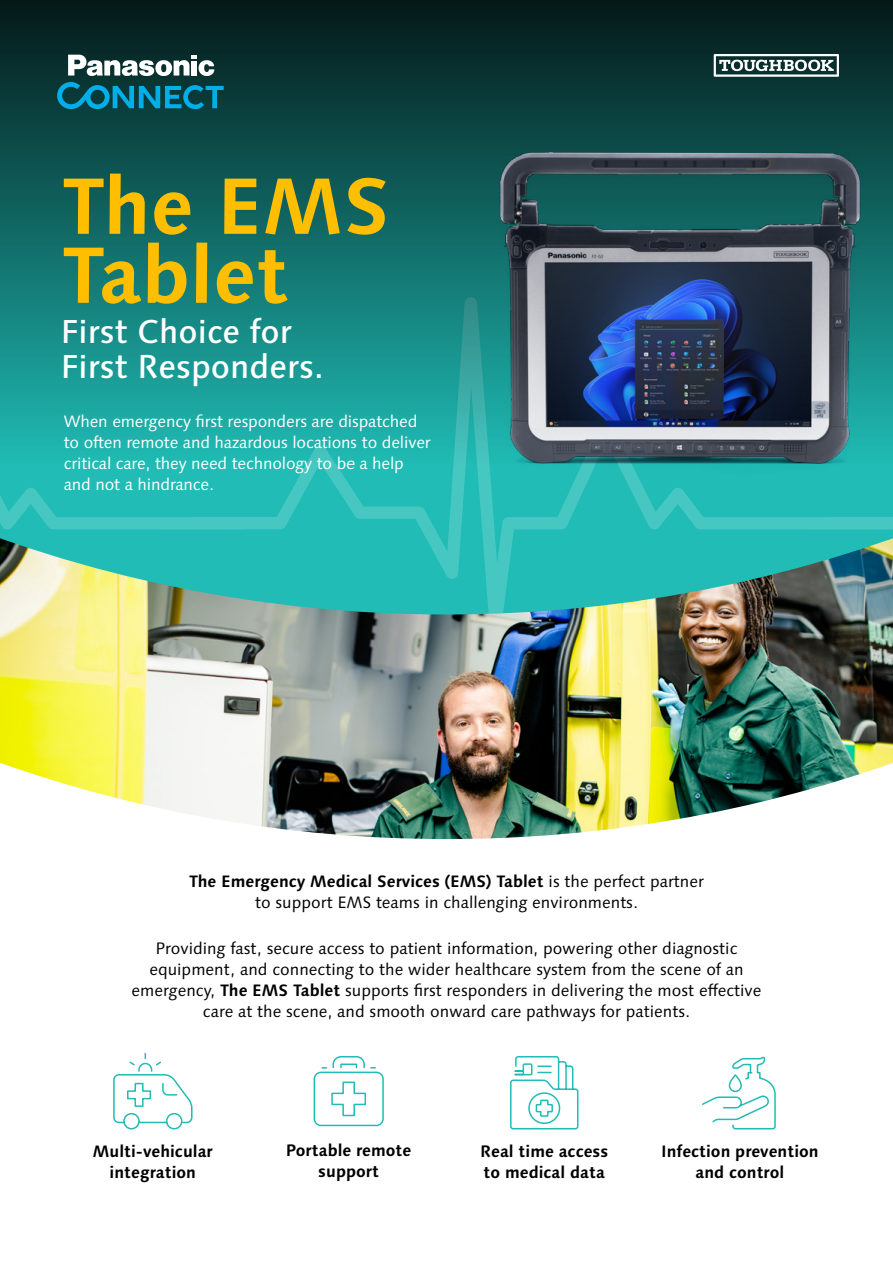
<style>
.page{position:relative;width:893px;height:1263px;background:#fff}
.page>*{position:absolute;margin:0;border:0;box-sizing:border-box;transform-origin:0 0}
.t1{font:700 79.5px/69px "Syntax Next LT Pro";color:#ffbf00}
.t2{font:500 33px/35.8px "Syntax Next LT Pro";color:#fff}
.t3{font:16.5px/21px "Syntax Next LT Pro";color:#000;text-align:center}
.t4{font:16.5px/21px "Syntax Next LT Pro";letter-spacing:-.01em;color:#fff}
.t5{font:700 16.5px/21px "Syntax Next LT Pro";color:#000;text-align:center}
.s1{font-weight:700}
</style>
<div class="page">
<svg style="left:113px;top:1052px;width:80px;height:78px"></svg>
<svg style="left:313px;top:1056px;width:71px;height:71px"></svg>
<svg style="left:510px;top:1056px;width:69px;height:74px"></svg>
<svg style="left:702px;top:1056px;width:74px;height:74px"></svg>
<img style="left:0;top:614px;width:893px;height:225px">
<svg style="left:0;top:465px;width:893px;height:149px;background:#3db7ac"></svg>
<div style="left:0;top:0;width:893px;height:465px;background:linear-gradient(to bottom,#041817,#20bbb4)"></div>
<svg style="left:57px;top:82px;width:167px;height:27px;background:#05677e"></svg>
<svg style="left:68px;top:55px;width:146px;height:21px"></svg>
<svg style="left:714px;top:54px;width:125px;height:23px"></svg>
<img style="left:351px;top:82px;width:542px;height:427px">
<h1 class="t1" style="left:62px;top:171px;width:330px">The EMS<br>Tablet</h1>
<h2 class="t2" style="left:61px;top:313px;width:265px">First Choice for<br>First Responders.</h2>
<p class="t4" style="left:64px;top:411px;width:368px">When emergency first responders are dispatched to often remote and hazardous locations to deliver critical care, they need technology to be a help and not a hindrance.</p>
<p class="t3" style="left:189px;top:870px;width:516px"><span class="s1">The Emergency Medical Services (EMS) Tablet</span> is the perfect partner to support EMS teams in challenging environments.</p>
<p class="t3" style="left:132px;top:938px;width:631px">Providing fast, secure access to patient information, powering other diagnostic equipment, and connecting to the wider healthcare system from the scene of an emergency, <span class="s1">The EMS Tablet</span> supports first responders in delivering the most effective care at the scene, and smooth onward care pathways for patients.</p>
<p class="t5" style="left:286px;top:1140px;width:127px">Portable remote support</p>
<p class="t5" style="left:480px;top:1140px;width:130px;text-align:left">Real time access to medical data</p>
<p class="t5" style="left:93px;top:1140px;width:121px">Multi-vehicular integration</p>
<p class="t5" style="left:661px;top:1140px;width:159px">Infection prevention and control</p>
</div>
